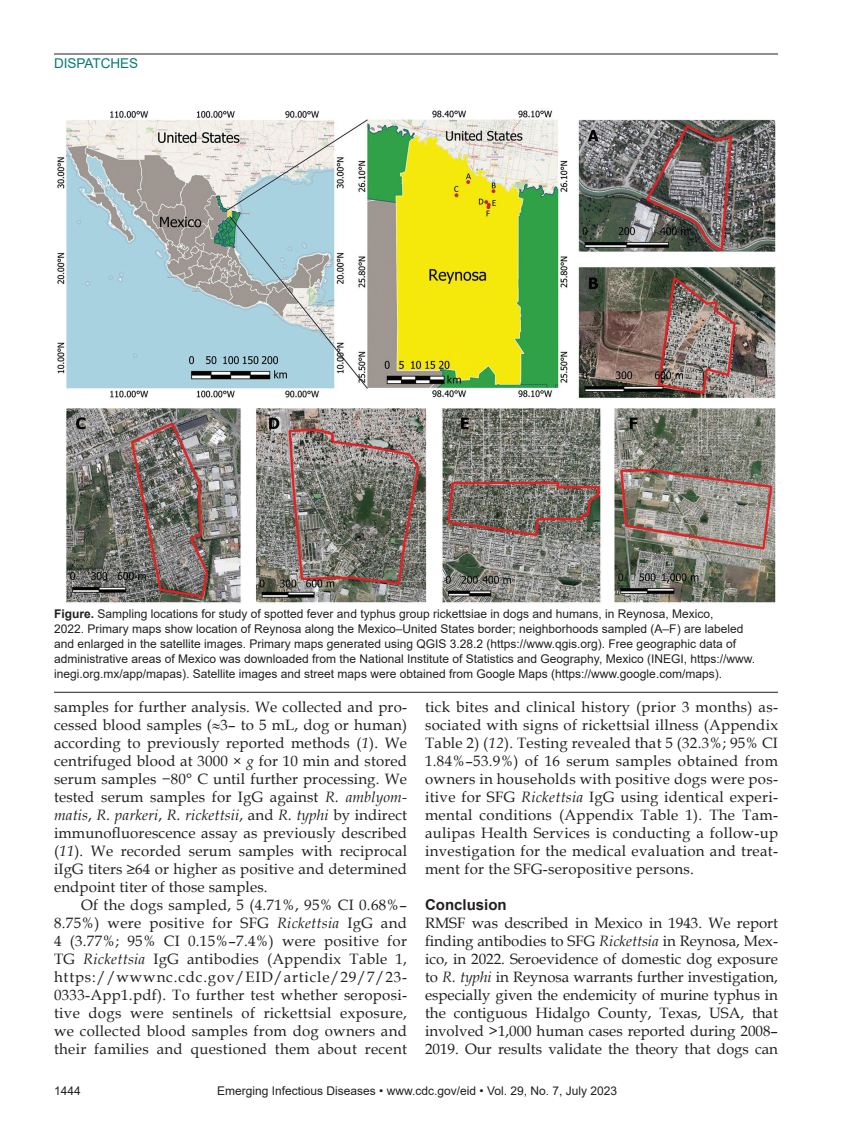
<style>
.page{position:relative;width:851px;height:1134px;background:#fff}
.page>*{position:absolute;margin:0;border:0;box-sizing:border-box;transform-origin:0 0}
.t1{font:15px/18px "Book Antiqua";letter-spacing:.015em;color:#231f20;text-align:justify}
.t2{font:700 15px "Arial";color:#231f20}
.t3{font:13.5px "Arial";color:#007d70}
.t4{font:12px/15px "Arial";color:#231f20}
.s1{font-weight:700}
.s2{font-style:italic}
</style>
<div class="page">
<hr style="left:54px;top:54px;width:724px;height:1px;background:#231f20">
<img style="left:57px;top:110px;width:719px;height:493px">
<hr style="left:54px;top:692px;width:724px;height:1px;background:#231f20">
<p class="t3" style="left:54px;top:54px;width:86px">DISPATCHES</p>
<p class="t4" style="left:54px;top:606px;width:702px"><span class="s1">Figure.</span> Sampling locations for study of spotted fever and typhus group rickettsiae in dogs and humans, in Reynosa, Mexico,<br>2022. Primary maps show location of Reynosa along the Mexico–United States border; neighborhoods sampled (A–F) are labeled and enlarged in the satellite images. Primary maps generated using QGIS 3.28.2 (https://www.qgis.org). Free geographic data of administrative areas of Mexico was downloaded from the National Institute of Statistics and Geography, Mexico (INEGI, https://www. inegi.org.mx/app/mapas). Satellite images and street maps were obtained from Google Maps (https://www.google.com/maps).</p>
<p class="t1" style="left:54px;top:697px;width:354px">samples for further analysis. We collected and pro&shy;cessed blood samples (≈3– to 5 mL, dog or human) according to previously reported methods (<span class="s2">1</span>). We centrifuged blood at 3000 × <span class="s2">g</span> for 10 min and stored serum samples −80° C until further processing. We tested serum samples for IgG against <span class="s2">R. amblyom&shy;matis</span>, <span class="s2">R. parkeri</span>, <span class="s2">R. rickettsii</span>, and <span class="s2">R. typhi</span> by indirect immunofluorescence assay as previously described (<span class="s2">11</span>). We recorded serum samples with reciprocal iIgG titers ≥64 or higher as positive and determined endpoint titer of those samples.</p>
<p class="t1" style="left:54px;top:895px;width:354px;text-indent:27px">Of the dogs sampled, 5 (4.71%, 95% CI 0.68%– 8.75%) were positive for SFG <span class="s2">Rickettsia</span> IgG and 4 (3.77%; 95% CI 0.15%–7.4%) were positive for TG <span class="s2">Rickettsia</span> IgG antibodies (Appendix Table 1, https://wwwnc.cdc.gov/EID/article/29/7/23- 0333-App1.pdf). To further test whether seroposi&shy;tive dogs were sentinels of rickettsial exposure, we collected blood samples from dog owners and their families and questioned them about recent</p>
<p class="t1" style="left:425px;top:697px;width:354px">tick bites and clinical history (prior 3 months) as&shy;sociated with signs of rickettsial illness (Appendix Table 2) (<span class="s2">12</span>). Testing revealed that 5 (32.3%; 95% CI 1.84%–53.9%) of 16 serum samples obtained from owners in households with positive dogs were pos&shy;itive for SFG <span class="s2">Rickettsia</span> IgG using identical experi&shy;mental conditions (Appendix Table 1). The Tam&shy;aulipas Health Services is conducting a follow-up investigation for the medical evaluation and treat&shy;ment for the SFG-seropositive persons.</p>
<p class="t2" style="left:425px;top:894px;width:83px">Conclusion</p>
<p class="t1" style="left:425px;top:913px;width:354px">RMSF was described in Mexico in 1943. We report finding antibodies to SFG <span class="s2">Rickettsia</span> in Reynosa, Mex&shy;ico, in 2022. Seroevidence of domestic dog exposure to <span class="s2">R. typhi</span> in Reynosa warrants further investigation, especially given the endemicity of murine typhus in the contiguous Hidalgo County, Texas, USA, that involved &gt;1,000 human cases reported during 2008– 2019. Our results validate the theory that dogs can</p>
<p class="t4" style="left:54px;top:1084px;width:28px">1444</p>
<p class="t4" style="left:217px;top:1084px;width:401px">Emerging Infectious Diseases • www.cdc.gov/eid • Vol. 29, No. 7, July 2023</p>
</div>
